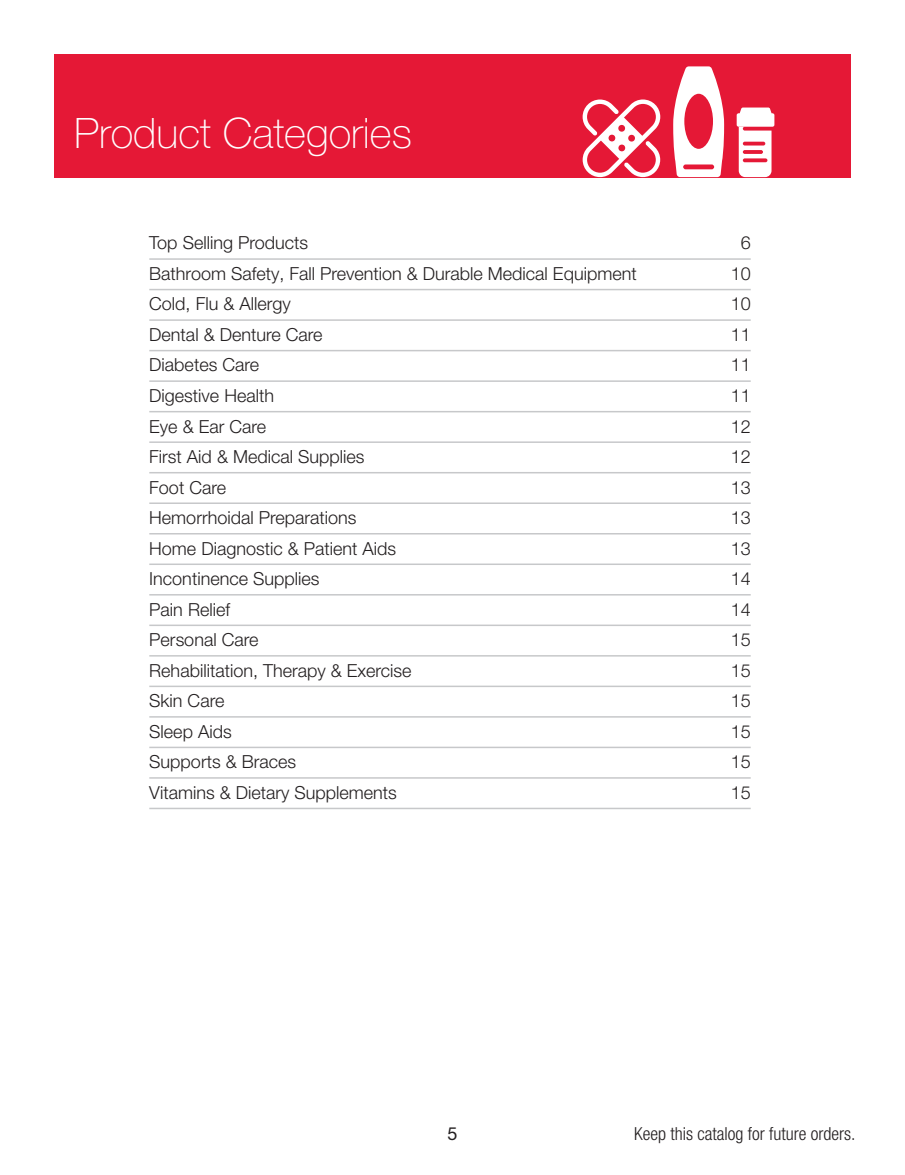
<style>
.page{position:relative;width:905px;height:1175px;background:#fff}
.page>*{position:absolute;margin:0;border:0;box-sizing:border-box;transform-origin:0 0}
.t1{font:100 42px "Helvetica Neue LT Pro";color:#fff}
.t2{font:300 18px "Helvetica Neue LT Pro";color:#231f20}
.t3{font:300 condensed 18px "Helvetica Neue LT Pro";color:#231f20}
.t4{font:18px "Helvetica Neue LT Pro";color:#231f20}
</style>
<div class="page">
<div style="left:54px;top:54px;width:796px;height:123px;background:#e51836"></div>
<svg style="left:736px;top:107px;width:38px;height:70px"></svg>
<svg style="left:582px;top:99px;width:78px;height:78px"></svg>
<svg style="left:673px;top:66px;width:51px;height:111px"></svg>
<hr style="left:149px;top:258px;width:601px;height:2px;background:#c7c8ca">
<hr style="left:149px;top:289px;width:601px;height:1px;background:#c7c8ca">
<hr style="left:149px;top:319px;width:601px;height:2px;background:#c7c8ca">
<hr style="left:149px;top:350px;width:601px;height:1px;background:#c7c8ca">
<hr style="left:149px;top:380px;width:601px;height:2px;background:#c7c8ca">
<hr style="left:149px;top:411px;width:601px;height:1px;background:#c7c8ca">
<hr style="left:149px;top:441px;width:601px;height:2px;background:#c7c8ca">
<hr style="left:149px;top:472px;width:601px;height:1px;background:#c7c8ca">
<hr style="left:149px;top:502px;width:601px;height:2px;background:#c7c8ca">
<hr style="left:149px;top:533px;width:601px;height:1px;background:#c7c8ca">
<hr style="left:149px;top:563px;width:601px;height:2px;background:#c7c8ca">
<hr style="left:149px;top:594px;width:601px;height:1px;background:#c7c8ca">
<hr style="left:149px;top:624px;width:601px;height:2px;background:#c7c8ca">
<hr style="left:149px;top:655px;width:601px;height:1px;background:#c7c8ca">
<hr style="left:149px;top:685px;width:601px;height:2px;background:#c7c8ca">
<hr style="left:149px;top:716px;width:601px;height:1px;background:#c7c8ca">
<hr style="left:149px;top:746px;width:601px;height:2px;background:#c7c8ca">
<hr style="left:149px;top:777px;width:601px;height:1px;background:#c7c8ca">
<hr style="left:149px;top:807px;width:601px;height:2px;background:#c7c8ca">
<h1 class="t1" style="left:74px;top:108px;width:339px">Product Categories</h1>
<p class="t2" style="left:149px;top:232px;width:160px">Top Selling Products</p>
<p class="t2" style="left:740px;top:232px;width:12px">6</p>
<p class="t2" style="left:149px;top:262px;width:489px">Bathroom Safety, Fall Prevention &amp; Durable Medical Equipment</p>
<p class="t2" style="left:730px;top:262px;width:22px">10</p>
<p class="t2" style="left:149px;top:293px;width:143px">Cold, Flu &amp; Allergy</p>
<p class="t2" style="left:730px;top:293px;width:22px">10</p>
<p class="t2" style="left:149px;top:323px;width:175px">Dental &amp; Denture Care</p>
<p class="t2" style="left:730px;top:323px;width:22px">11</p>
<p class="t2" style="left:149px;top:354px;width:111px">Diabetes Care</p>
<p class="t2" style="left:730px;top:354px;width:22px">11</p>
<p class="t2" style="left:149px;top:384px;width:126px">Digestive Health</p>
<p class="t2" style="left:730px;top:384px;width:22px">11</p>
<p class="t2" style="left:149px;top:415px;width:118px">Eye &amp; Ear Care</p>
<p class="t2" style="left:730px;top:415px;width:22px">12</p>
<p class="t2" style="left:149px;top:445px;width:217px">First Aid &amp; Medical Supplies</p>
<p class="t2" style="left:730px;top:445px;width:22px">12</p>
<p class="t2" style="left:149px;top:476px;width:78px">Foot Care</p>
<p class="t2" style="left:730px;top:476px;width:22px">13</p>
<p class="t2" style="left:149px;top:506px;width:209px">Hemorrhoidal Preparations</p>
<p class="t2" style="left:730px;top:506px;width:22px">13</p>
<p class="t2" style="left:149px;top:537px;width:248px">Home Diagnostic &amp; Patient Aids</p>
<p class="t2" style="left:730px;top:537px;width:22px">13</p>
<p class="t2" style="left:149px;top:567px;width:172px">Incontinence Supplies</p>
<p class="t2" style="left:730px;top:567px;width:22px">14</p>
<p class="t2" style="left:149px;top:598px;width:82px">Pain Relief</p>
<p class="t2" style="left:730px;top:598px;width:22px">14</p>
<p class="t2" style="left:149px;top:629px;width:111px">Personal Care</p>
<p class="t2" style="left:730px;top:629px;width:22px">15</p>
<p class="t2" style="left:149px;top:659px;width:264px">Rehabilitation, Therapy &amp; Exercise</p>
<p class="t2" style="left:730px;top:659px;width:22px">15</p>
<p class="t2" style="left:149px;top:690px;width:77px">Skin Care</p>
<p class="t2" style="left:730px;top:690px;width:22px">15</p>
<p class="t2" style="left:149px;top:720px;width:84px">Sleep Aids</p>
<p class="t2" style="left:730px;top:720px;width:22px">15</p>
<p class="t2" style="left:149px;top:751px;width:148px">Supports &amp; Braces</p>
<p class="t2" style="left:730px;top:751px;width:22px">15</p>
<p class="t2" style="left:149px;top:781px;width:249px">Vitamins &amp; Dietary Supplements</p>
<p class="t2" style="left:730px;top:781px;width:22px">15</p>
<p class="t4" style="left:447px;top:1122px;width:12px">5</p>
<p class="t3" style="left:634px;top:1122px;width:223px">Keep this catalog for future orders.</p>
</div>
